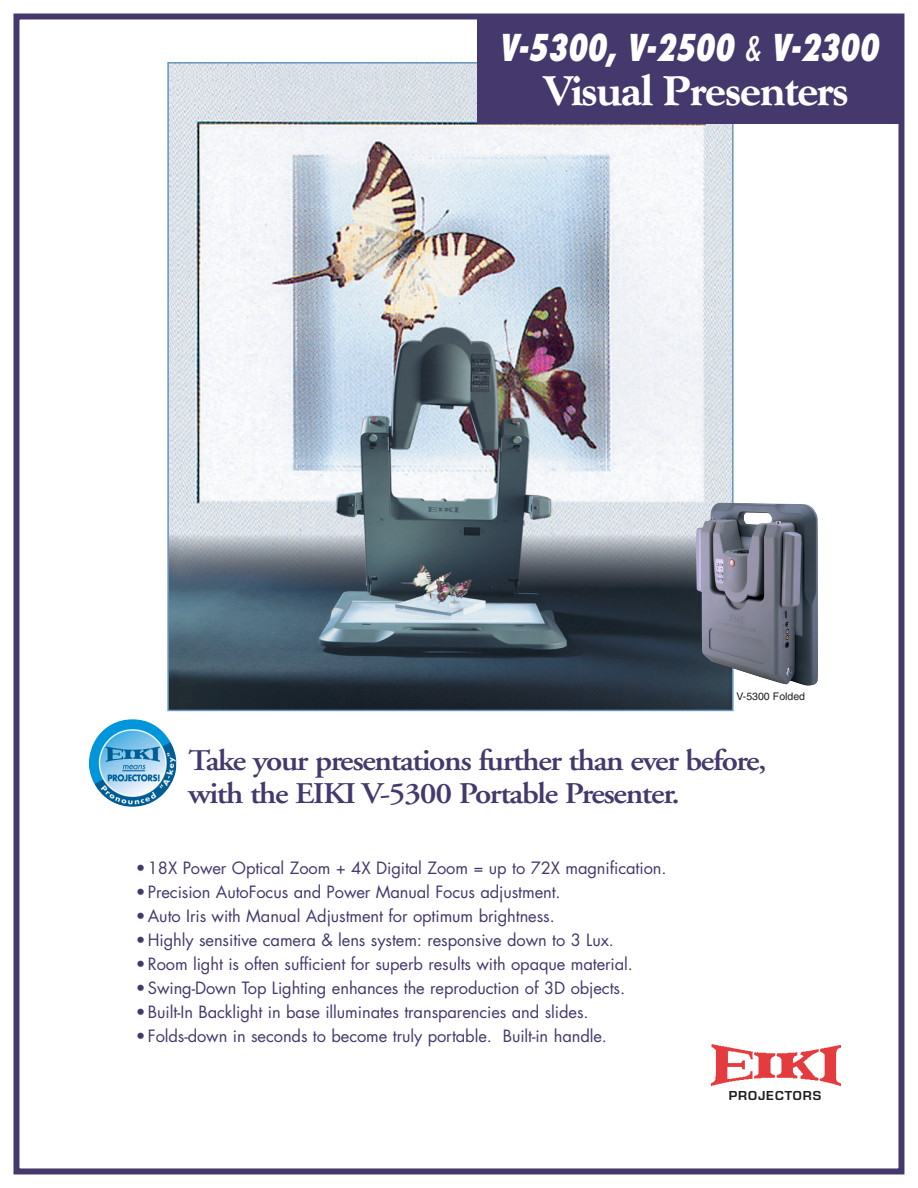
<style>
.page{position:relative;width:918px;height:1188px;background:#fff}
.page>*{position:absolute;margin:0;border:0;box-sizing:border-box;transform-origin:0 0}
.t1{font:800 42px "Goudy";letter-spacing:-.03em;color:#fff}
.t2{font:italic 800 condensed 36px "Futura";color:#fff;scale:.9 1}
.t3{font:600 30px/33px "Adobe Garamond";letter-spacing:-.04em;color:#45386c;scale:1.1 1}
.t4{font:16.5px "Futura";letter-spacing:-.005em;color:#45386c}
.t5{font:600 12px "Eurostile";letter-spacing:.07em;color:#201f20;scale:1.05 1}
.t6{font:10.5px "Helvetica";color:#201f20}
.s1{font-weight:400}
</style>
<div class="page">
<div style="left:13px;top:14px;width:891px;height:1160px;border:6px solid #45386c"></div>
<img style="left:170px;top:65px;width:561px;height:643px">
<div style="left:477px;top:19px;width:425px;height:105px;background:#45386c"></div>
<img style="left:88px;top:719px;width:89px;height:88px">
<img style="left:695px;top:503px;width:123px;height:183px">
<img style="left:712px;top:1045px;width:128px;height:41px">
<h2 class="t2" style="left:499px;top:32px;width:423px">V-5300, V-2500 <span class="s1">&amp;</span> V-2300</h2>
<h1 class="t1" style="left:542px;top:74px;width:308px">Visual Presenters</h1>
<p class="t6" style="left:736px;top:692px;width:70px">V-5300 Folded</p>
<h3 class="t3" style="left:188px;top:747px;width:527px">Take your presentations further than ever before, with the EIKI V-5300 Portable Presenter.</h3>
<p class="t4" style="left:136px;top:861px;width:532px">•18X Power Optical Zoom + 4X Digital Zoom = up to 72X magnification.</p>
<p class="t4" style="left:136px;top:885px;width:426px">•Precision AutoFocus and Power Manual Focus adjustment.</p>
<p class="t4" style="left:136px;top:909px;width:420px">•Auto Iris with Manual Adjustment for optimum brightness.</p>
<p class="t4" style="left:136px;top:933px;width:480px">•Highly sensitive camera &amp; lens system: responsive down to 3 Lux.</p>
<p class="t4" style="left:136px;top:957px;width:499px">•Room light is often sufficient for superb results with opaque material.</p>
<p class="t4" style="left:136px;top:981px;width:491px">•Swing-Down Top Lighting enhances the reproduction of 3D objects.</p>
<p class="t4" style="left:136px;top:1005px;width:454px">•Built-In Backlight in base illuminates transparencies and slides.</p>
<p class="t4" style="left:136px;top:1029px;width:473px">•Folds-down in seconds to become truly portable. Built-in handle.</p>
<p class="t5" style="left:729px;top:1091px;width:90px">PROJECTORS</p>
</div>
